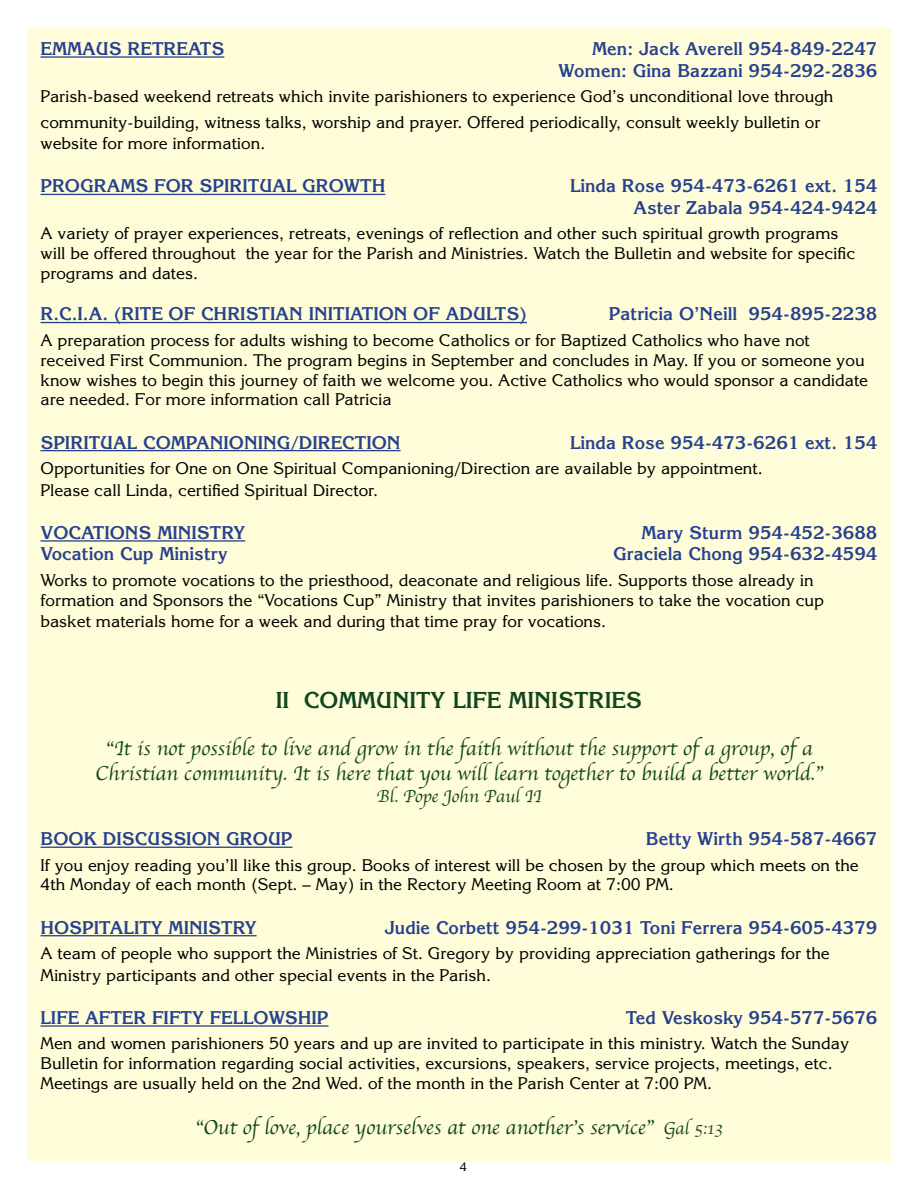
<style>
.page{position:relative;width:918px;height:1188px;background:#fff}
.page>*{position:absolute;margin:0;border:0;box-sizing:border-box;transform-origin:0 0}
.t1{font:700 22.5px "Korinna";color:#114720}
.t2{font:21px/25.2px "Apple Chancery";color:#114720;text-align:center}
.t3{font:700 18px/21.6px "Korinna";color:#25408f;text-align:right}
.t4{font:18px "Apple Chancery";color:#114720}
.t5{font:16.5px/19.8px "Korinna";color:#000}
.t6{font:12px "Korinna";color:#000}
.s1{font-size:18px}
</style>
<div class="page">
<div style="left:27px;top:27px;width:864px;height:1134px;background:#fffdd9"></div>
<hr style="left:40px;top:56px;width:184px;height:2px;background:#25408f">
<hr style="left:40px;top:194px;width:345px;height:1px;background:#25408f">
<hr style="left:40px;top:322px;width:487px;height:1px;background:#25408f">
<hr style="left:40px;top:450px;width:361px;height:1px;background:#25408f">
<hr style="left:40px;top:540px;width:205px;height:2px;background:#25408f">
<hr style="left:40px;top:847px;width:252px;height:1px;background:#25408f">
<hr style="left:40px;top:935px;width:217px;height:1px;background:#25408f">
<hr style="left:40px;top:1025px;width:288px;height:2px;background:#25408f">
<p class="t3" style="left:40px;top:38px;width:185px">EMMAUS RETREATS</p>
<p class="t3" style="left:559px;top:38px;width:320px">Men: Jack Averell 954-849-2247<br>Women: Gina Bazzani 954-292-2836</p>
<p class="t5" style="left:40px;top:83px;width:795px;line-height:25.5px">Parish-based weekend retreats which invite parishioners to experience God’s unconditional love through community-building, witness talks, worship and prayer. Offered periodically, consult weekly bulletin or</p>
<p class="t5" style="left:40px;top:133px;width:226px">website for more information.</p>
<p class="t3" style="left:40px;top:175px;width:346px">PROGRAMS FOR SPIRITUAL GROWTH</p>
<p class="t3" style="left:570px;top:175px;width:309px">Linda Rose 954-473-6261 ext. 154<br>Aster Zabala 954-424-9424</p>
<p class="t5" style="left:40px;top:224px;width:816px">A variety of prayer experiences, retreats, evenings of reflection and other such spiritual growth programs will be offered throughout the year for the Parish and Ministries. Watch the Bulletin and website for specific programs and dates.</p>
<p class="t3" style="left:40px;top:303px;width:488px">R.C.I.A. (RITE OF CHRISTIAN INITIATION OF ADULTS)</p>
<p class="t3" style="left:609px;top:303px;width:270px">Patricia O’Neill 954-895-2238</p>
<p class="t5" style="left:40px;top:330px;width:829px">A preparation process for adults wishing to become Catholics or for Baptized Catholics who have not received First Communion. The program begins in September and concludes in May. If you or someone you know wishes to begin this journey of faith we welcome you. Active Catholics who would sponsor a candidate are needed. For more information call Patricia</p>
<p class="t3" style="left:40px;top:431px;width:362px">SPIRITUAL COMPANIONING/DIRECTION</p>
<p class="t3" style="left:570px;top:431px;width:309px">Linda Rose 954-473-6261 ext. 154</p>
<p class="t5" style="left:40px;top:457px;width:724px;line-height:21.6px">Opportunities for One on One Spiritual Companioning/Direction are available by appointment.<br>Please call Linda, certified Spiritual Director.</p>
<p class="t3" style="left:40px;top:521px;width:206px">VOCATIONS MINISTRY</p>
<p class="t3" style="left:642px;top:521px;width:237px">Mary Sturm 954-452-3688</p>
<p class="t3" style="left:40px;top:543px;width:189px">Vocation Cup Ministry</p>
<p class="t3" style="left:613px;top:543px;width:266px">Graciela Chong 954-632-4594</p>
<p class="t5" style="left:40px;top:570px;width:785px">Works to promote vocations to the priesthood, deaconate and religious life. Supports those already in formation and Sponsors the “Vocations Cup” Ministry that invites parishioners to take the vocation cup</p>
<p class="t5" style="left:40px;top:611px;width:567px">basket materials home for a week and during that time pray for vocations.</p>
<h1 class="t1" style="left:276px;top:686px;width:368px">II COMMUNITY LIFE MINISTRIES</h1>
<p class="t2" style="left:95px;top:736px;width:729px">“It is not possible to live and grow in the faith without the support of a group, of a<br>Christian community. It is here that you will learn together to build a better world.”</p>
<p class="t4" style="left:377px;top:782px;width:166px">Bl. Pope John Paul II</p>
<p class="t3" style="left:40px;top:828px;width:254px">BOOK DISCUSSION GROUP</p>
<p class="t3" style="left:646px;top:828px;width:233px">Betty Wirth 954-587-4667</p>
<p class="t5" style="left:40px;top:855px;width:820px">If you enjoy reading you’ll like this group. Books of interest will be chosen by the group which meets on the<br>4th Monday of each month (Sept. – May) in the Rectory Meeting Room at 7:00 PM.</p>
<p class="t3" style="left:40px;top:916px;width:218px">HOSPITALITY MINISTRY</p>
<p class="t3" style="left:385px;top:916px;width:494px">Judie Corbett 954-299-1031 Toni Ferrera 954-605-4379</p>
<p class="t5" style="left:40px;top:942px;width:791px;line-height:21.6px">A team of people who support the Ministries of St. Gregory by providing appreciation gatherings for the<br>Ministry participants and other special events in the Parish.</p>
<p class="t3" style="left:40px;top:1007px;width:289px">LIFE AFTER FIFTY FELLOWSHIP</p>
<p class="t3" style="left:626px;top:1007px;width:253px">Ted Veskosky 954-577-5676</p>
<p class="t5" style="left:40px;top:1034px;width:810px">Men and women parishioners 50 years and up are invited to participate in this ministry. Watch the Sunday<br>Bulletin for information regarding social activities, excursions, speakers, service projects, meetings, etc.<br>Meetings are usually held on the 2nd Wed. of the month in the Parish Center at 7:00 PM.</p>
<p class="t2" style="left:195px;top:1115px;width:529px">“Out of love, place yourselves at one another’s service” <span class="s1">Gal 5:13</span></p>
<p class="t6" style="left:460px;top:1159px;width:9px">4</p>
</div>
